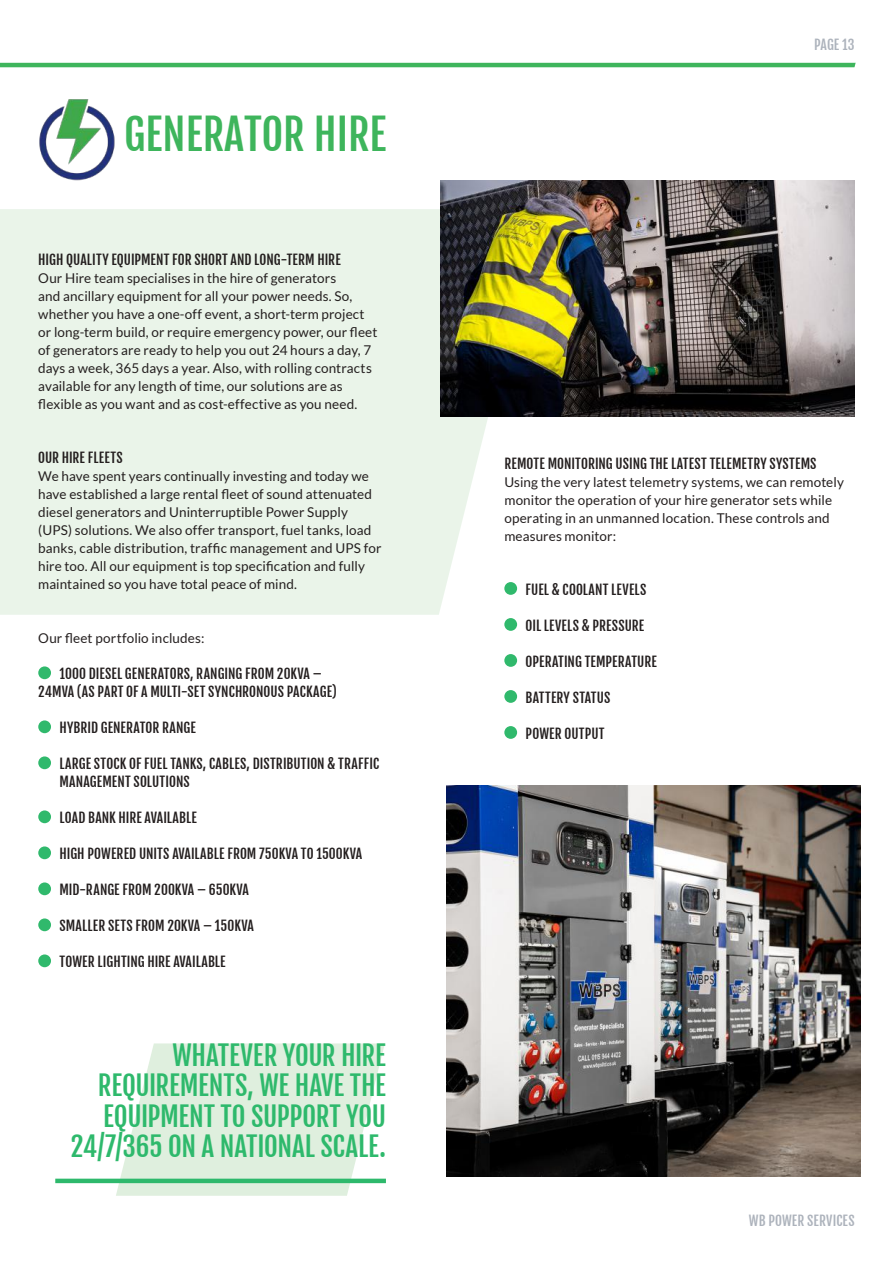
<style>
.page{position:relative;width:893px;height:1263px;background:#fff}
.page>*{position:absolute;margin:0;border:0;box-sizing:border-box;transform-origin:0 0}
.t1{font:42px "Fjalla One";color:#3eb55c}
.t2{font:26.85px/30.6px "Fjalla One";letter-spacing:-.005em;color:#2eb96c;text-align:right}
.t3{font:13.5px/18px "Lato";letter-spacing:.005em;color:#241f1f}
.t4{font:13.5px/18px "Fjalla One";letter-spacing:.01em;color:#241f1f;text-align:center}
.t5{font:13.5px "Fjalla One";letter-spacing:.01em;color:#adb3bc}
</style>
<div class="page">
<svg style="left:0;top:209px;width:540px;height:406px;fill:#eaf4e9"></svg>
<svg style="left:116px;top:1043px;width:269px;height:153px"></svg>
<hr style="left:55px;top:1179px;width:331px;height:4px;background:#2eb96c">
<img style="left:440px;top:181px;width:415px;height:235px">
<hr style="left:0;top:63px;width:860px;height:4px;background:#3eb55c">
<div style="left:38px;top:666px;width:13px;height:13px;background:#30b96c;border-radius:50%"></div>
<div style="left:38px;top:720px;width:13px;height:13px;background:#30b96c;border-radius:50%"></div>
<div style="left:38px;top:756px;width:13px;height:13px;background:#30b96c;border-radius:50%"></div>
<div style="left:38px;top:810px;width:13px;height:13px;background:#30b96c;border-radius:50%"></div>
<div style="left:38px;top:846px;width:13px;height:13px;background:#30b96c;border-radius:50%"></div>
<div style="left:38px;top:882px;width:13px;height:13px;background:#30b96c;border-radius:50%"></div>
<div style="left:38px;top:918px;width:13px;height:13px;background:#30b96c;border-radius:50%"></div>
<div style="left:38px;top:954px;width:13px;height:13px;background:#30b96c;border-radius:50%"></div>
<svg style="left:853px;top:62px;width:7px;height:6px"></svg>
<img style="left:446px;top:786px;width:415px;height:391px">
<img style="left:39px;top:100px;width:76px;height:81px">
<div style="left:504px;top:582px;width:13px;height:13px;background:#30b96c;border-radius:50%"></div>
<div style="left:504px;top:618px;width:13px;height:13px;background:#30b96c;border-radius:50%"></div>
<div style="left:504px;top:654px;width:13px;height:13px;background:#30b96c;border-radius:50%"></div>
<div style="left:504px;top:690px;width:13px;height:13px;background:#30b96c;border-radius:50%"></div>
<div style="left:504px;top:726px;width:13px;height:13px;background:#30b96c;border-radius:50%"></div>
<h1 class="t1" style="left:124px;top:108px;width:264px">GENERATOR HIRE</h1>
<p class="t4" style="left:38px;top:251px;width:304px">HIGH QUALITY EQUIPMENT FOR SHORT AND LONG-TERM HIRE</p>
<p class="t3" style="left:38px;top:269px;width:341px">Our Hire team specialises in the hire of generators<br>and ancillary equipment for all your power needs. So, whether you have a one-off event, a short-term project or long-term build, or require emergency power, our fleet of generators are ready to help you out 24 hours a day, 7 days a week, 365 days a year. Also, with rolling contracts available for any length of time, our solutions are as flexible as you want and as cost-effective as you need.</p>
<p class="t4" style="left:38px;top:449px;width:86px">OUR HIRE FLEETS</p>
<p class="t3" style="left:38px;top:467px;width:345px">We have spent years continually investing and today we have established a large rental fleet of sound attenuated diesel generators and Uninterruptible Power Supply (UPS) solutions. We also offer transport, fuel tanks, load banks, cable distribution, traffic management and UPS for hire too. All our equipment is top specification and fully maintained so you have total peace of mind.</p>
<p class="t3" style="left:38px;top:629px;width:168px">Our fleet portfolio includes:</p>
<p class="t4" style="left:38px;top:665px;width:300px">1000 DIESEL GENERATORS, RANGING FROM 20KVA –<br>24MVA (AS PART OF A MULTI-SET SYNCHRONOUS PACKAGE)</p>
<p class="t4" style="left:60px;top:719px;width:138px">HYBRID GENERATOR RANGE</p>
<p class="t4" style="left:60px;top:755px;width:321px;text-align:left">LARGE STOCK OF FUEL TANKS, CABLES, DISTRIBUTION &amp; TRAFFIC<br>MANAGEMENT SOLUTIONS</p>
<p class="t4" style="left:60px;top:809px;width:139px">LOAD BANK HIRE AVAILABLE</p>
<p class="t4" style="left:60px;top:845px;width:304px">HIGH POWERED UNITS AVAILABLE FROM 750KVA TO 1500KVA</p>
<p class="t4" style="left:60px;top:881px;width:191px">MID-RANGE FROM 200KVA – 650KVA</p>
<p class="t4" style="left:60px;top:917px;width:196px">SMALLER SETS FROM 20KVA – 150KVA</p>
<p class="t4" style="left:60px;top:953px;width:168px">TOWER LIGHTING HIRE AVAILABLE</p>
<h2 class="t2" style="left:70px;top:1040px;width:317px">WHATEVER YOUR HIRE<br>REQUIREMENTS, WE HAVE THE<br>EQUIPMENT TO SUPPORT YOU<br>24/7/365 ON A NATIONAL SCALE.</h2>
<p class="t5" style="left:814px;top:37px;width:42px">PAGE 13</p>
<p class="t4" style="left:504px;top:454px;width:314px">REMOTE MONITORING USING THE LATEST TELEMETRY SYSTEMS</p>
<p class="t3" style="left:504px;top:473px;width:341px">Using the very latest telemetry systems, we can remotely monitor the operation of your hire generator sets while operating in an unmanned location. These controls and measures monitor:</p>
<p class="t4" style="left:526px;top:580px;width:122px">FUEL &amp; COOLANT LEVELS</p>
<p class="t4" style="left:526px;top:616px;width:120px">OIL LEVELS &amp; PRESSURE</p>
<p class="t4" style="left:526px;top:652px;width:133px">OPERATING TEMPERATURE</p>
<p class="t4" style="left:526px;top:688px;width:86px">BATTERY STATUS</p>
<p class="t4" style="left:526px;top:724px;width:80px">POWER OUTPUT</p>
<p class="t5" style="left:749px;top:1212px;width:107px">WB POWER SERVICES</p>
</div>
